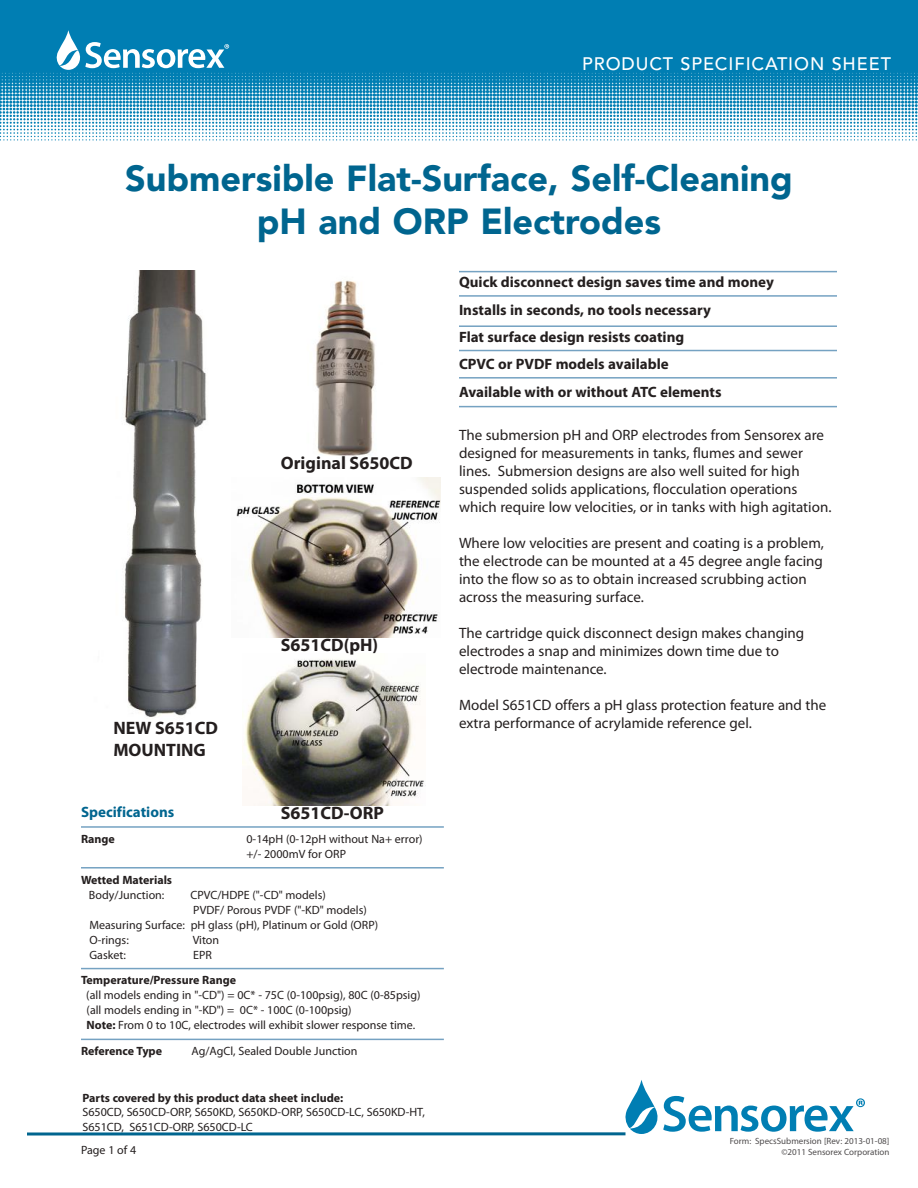
<style>
.page{position:relative;width:918px;height:1188px;background:#fff}
.page>*{position:absolute;margin:0;border:0;box-sizing:border-box;transform-origin:0 0}
.t1{font:900 36px/43.2px "Avenir LT";color:#00658f;text-align:center}
.t2{font:700 18px/21.6px "Myriad Pro";color:#241f1f}
.t3{font:500 18px "Avenir LT";letter-spacing:.05em;color:#fff}
.t4{font:15px/18px "Myriad Pro";color:#241f1f}
.t5{font:700 15px/27.3px "Myriad Pro";color:#241f1f}
.t6{font:700 15px "Myriad Pro";color:#00658f}
.t7{font:12px/15px "Myriad Pro";color:#241f1f}
.t8{font:700 12px "Myriad Pro";color:#241f1f}
.t9{font:9px/10.8px "Myriad Pro";color:#4e4b4c;text-align:right}
.s1{font-weight:700}
</style>
<div class="page">
<svg style="left:27px;top:1132px;width:598px;height:4px;background:#3f8baa"></svg>
<svg style="left:624px;top:1080px;width:241px;height:54px"></svg>
<svg style="left:0;top:140px;width:917px;height:1px"></svg>
<div style="left:0;top:0;width:918px;height:70px;background:#007eb3"></div>
<svg style="left:0;top:30px;width:918px;height:110px"></svg>
<hr style="left:81px;top:826px;width:363px;height:2px;background:#75a2c2">
<hr style="left:81px;top:867px;width:363px;height:2px;background:#75a2c2">
<hr style="left:81px;top:968px;width:363px;height:1px;background:#75a2c2">
<hr style="left:81px;top:1039px;width:363px;height:1px;background:#75a2c2">
<hr style="left:459px;top:271px;width:378px;height:1px;background:#75a2c2">
<hr style="left:459px;top:295px;width:378px;height:2px;background:#75a2c2">
<hr style="left:459px;top:325px;width:378px;height:2px;background:#75a2c2">
<hr style="left:459px;top:350px;width:378px;height:1px;background:#75a2c2">
<hr style="left:459px;top:377px;width:378px;height:2px;background:#75a2c2">
<hr style="left:459px;top:406px;width:378px;height:1px;background:#75a2c2">
<img style="left:124px;top:270px;width:83px;height:447px">
<img style="left:236px;top:477px;width:205px;height:161px">
<img style="left:315px;top:280px;width:61px;height:176px">
<img style="left:242px;top:659px;width:184px;height:147px">
<p class="t3" style="left:582px;top:54px;width:310px">PRODUCT SPECIFICATION SHEET</p>
<h1 class="t1" style="left:125px;top:156px;width:669px">Submersible Flat-Surface, Self-Cleaning pH and ORP Electrodes</h1>
<p class="t2" style="left:281px;top:451px;width:133px">Original S650CD</p>
<p class="t2" style="left:113px;top:717px;width:106px">NEW S651CD<br>MOUNTING</p>
<p class="t2" style="left:281px;top:634px;width:99px">S651CD(pH)</p>
<p class="t6" style="left:81px;top:802px;width:95px">Specifications</p>
<p class="t8" style="left:81px;top:831px;width:35px">Range</p>
<p class="t7" style="left:246px;top:831px;width:178px">0-14pH (0-12pH without Na+ error) +/- 2000mV for ORP</p>
<p class="t8" style="left:81px;top:872px;width:93px">Wetted Materials</p>
<p class="t7" style="left:89px;top:887px;width:77px">Body/Junction:</p>
<p class="t7" style="left:190px;top:887px;width:137px">CPVC/HDPE ("-CD" models)</p>
<p class="t7" style="left:193px;top:902px;width:175px">PVDF/ Porous PVDF ("-KD" models)</p>
<p class="t7" style="left:89px;top:917px;width:290px">Measuring Surface: pH glass (pH), Platinum or Gold (ORP)</p>
<p class="t7" style="left:89px;top:932px;width:41px">O-rings:</p>
<p class="t7" style="left:193px;top:932px;width:28px">Viton</p>
<p class="t7" style="left:89px;top:947px;width:38px">Gasket:</p>
<p class="t7" style="left:193px;top:947px;width:20px">EPR</p>
<p class="t8" style="left:81px;top:972px;width:157px">Temperature/Pressure Range</p>
<p class="t7" style="left:86px;top:988px;width:336px">(all models ending in "-CD") = 0C* - 75C (0-100psig), 80C (0-85psig) (all models ending in "-KD") = 0C* - 100C (0-100psig)<br><span class="s1">Note:</span> From 0 to 10C, electrodes will exhibit slower response time.</p>
<p class="t8" style="left:81px;top:1043px;width:83px">Reference Type</p>
<p class="t7" style="left:192px;top:1043px;width:168px">Ag/AgCl, Sealed Double Junction</p>
<p class="t2" style="left:281px;top:802px;width:105px">S651CD-ORP</p>
<p class="t8" style="left:82px;top:1090px;width:262px">Parts covered by this product data sheet include:</p>
<p class="t7" style="left:82px;top:1105px;width:344px;line-height:14.4px">S650CD, S650CD-ORP, S650KD, S650KD-ORP, S650CD-LC, S650KD-HT,<br>S651CD, S651CD-ORP, S650CD-LC</p>
<p class="t7" style="left:81px;top:1142px;width:57px">Page 1 of 4</p>
<p class="t5" style="left:459px;top:268px;width:316px">Quick disconnect design saves time and money Installs in seconds, no tools necessary<br>Flat surface design resists coating<br>CPVC or PVDF models available<br>Available with or without ATC elements</p>
<p class="t4" style="left:459px;top:426px;width:374px">The submersion pH and ORP electrodes from Sensorex are designed for measurements in tanks, flumes and sewer lines. Submersion designs are also well suited for high suspended solids applications, flocculation operations which require low velocities, or in tanks with high agitation.</p>
<p class="t4" style="left:459px;top:534px;width:367px">Where low velocities are present and coating is a problem, the electrode can be mounted at a 45 degree angle facing into the flow so as to obtain increased scrubbing action across the measuring surface.</p>
<p class="t4" style="left:459px;top:624px;width:347px">The cartridge quick disconnect design makes changing electrodes a snap and minimizes down time due to electrode maintenance.</p>
<p class="t4" style="left:459px;top:696px;width:369px">Model S651CD offers a pH glass protection feature and the extra performance of acrylamide reference gel.</p>
<p class="t9" style="left:730px;top:1135px;width:161px">Form: SpecsSubmersion [Rev: 2013-01-08] ©2011 Sensorex Corporation</p>
</div>
